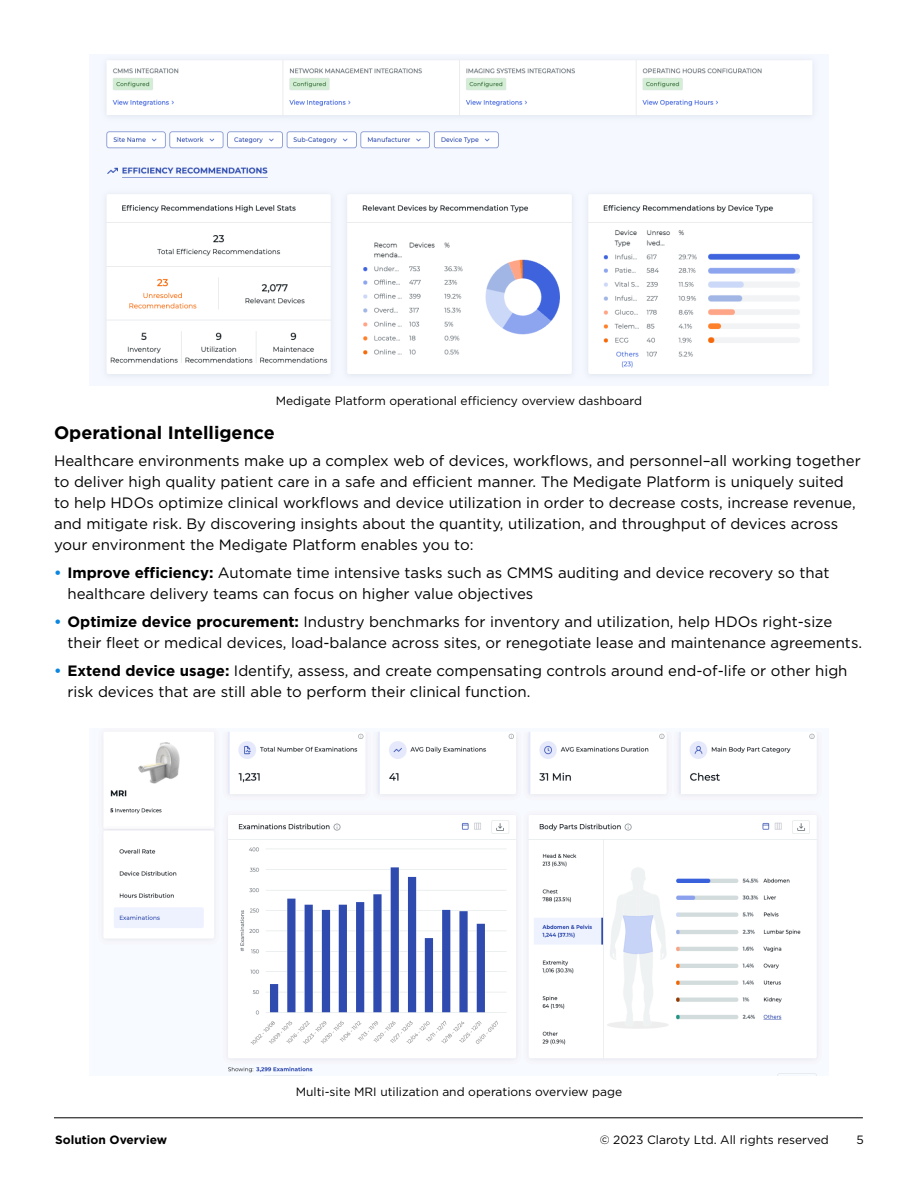
<style>
.page{position:relative;width:918px;height:1188px;background:#fff}
.page>*{position:absolute;margin:0;border:0;box-sizing:border-box;transform-origin:0 0}
.H3_Section_Title{font:700 18px "Gotham";color:#000}
.H3_Section_Title-2{font:15px/21px "Gotham";color:#000}
.Body_Copy{font:12px "Gotham";color:#000}
.t1{font:700 12px "Gotham";color:#000}
.s1{font-weight:700;color:#0b87e1}
.s2{font-weight:700}
</style>
<div class="page">
<hr style="left:54px;top:1118px;width:809px;height:1px;background:#000">
<img style="left:100px;top:55px;width:719px;height:327px">
<img style="left:101px;top:730px;width:718px;height:345px">
<p class="Body_Copy" style="left:276px;top:393px;width:368px">Medigate Platform operational efficiency overview dashboard</p>
<p class="H3_Section_Title" style="left:54px;top:422px;width:222px">Operational Intelligence</p>
<p class="H3_Section_Title-2" style="left:54px;top:450px;width:808px">Healthcare environments make up a complex web of devices, workflows, and personnel–all working together to deliver high quality patient care in a safe and efficient manner. The Medigate Platform is uniquely suited to help HDOs optimize clinical workflows and device utilization in order to decrease costs, increase revenue, and mitigate risk. By discovering insights about the quantity, utilization, and throughput of devices across your environment the Medigate Platform enables you to:</p>
<p class="H3_Section_Title-2" style="left:68px;top:562px;width:763px;text-indent:-14px"><span class="s1">•</span> <span class="s2">Improve efficiency:</span> Automate time intensive tasks such as CMMS auditing and device recovery so that healthcare delivery teams can focus on higher value objectives</p>
<p class="H3_Section_Title-2" style="left:68px;top:611px;width:796px;text-indent:-14px"><span class="s1">•</span> <span class="s2">Optimize device procurement:</span> Industry benchmarks for inventory and utilization, help HDOs right-size their fleet or medical devices, load-balance across sites, or renegotiate lease and maintenance agreements.</p>
<p class="H3_Section_Title-2" style="left:68px;top:659px;width:782px;text-indent:-14px"><span class="s1">•</span> <span class="s2">Extend device usage:</span> Identify, assess, and create compensating controls around end-of-life or other high risk devices that are still able to perform their clinical function.</p>
<p class="Body_Copy" style="left:296px;top:1084px;width:328px">Multi-site MRI utilization and operations overview page</p>
<p class="t1" style="left:55px;top:1132px;width:114px">Solution Overview</p>
<p class="Body_Copy" style="left:600px;top:1132px;width:231px">© 2023 Claroty Ltd. All rights reserved</p>
<p class="Body_Copy" style="left:857px;top:1132px;width:9px">5</p>
</div>
